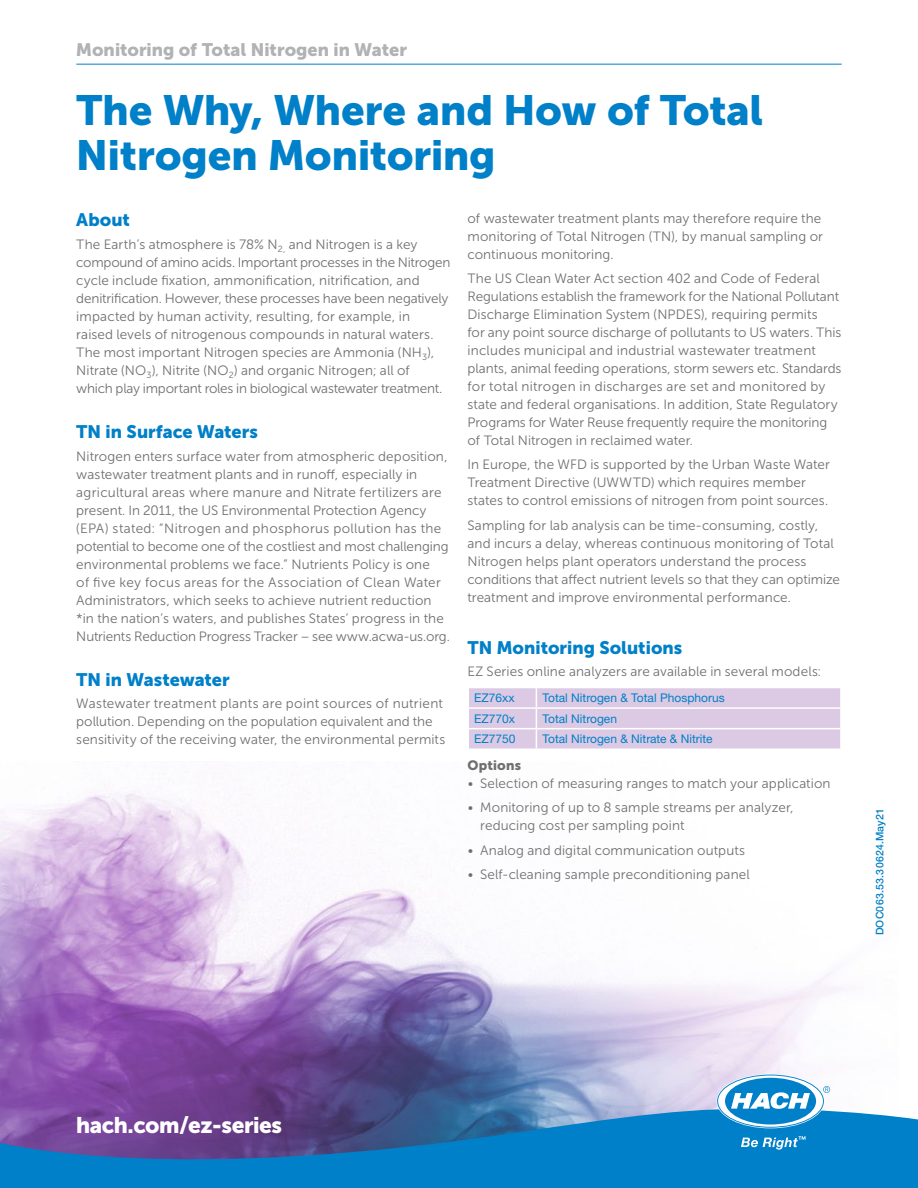
<style>
.page{position:relative;width:918px;height:1188px;background:#fff}
.page>*{position:absolute;margin:0;border:0;box-sizing:border-box;transform-origin:0 0}
.t1{font:42px/45px "Museo Sans Cyrl 900";letter-spacing:-.005em;color:#0080c8}
.t2{font:22.5px "Museo Sans Cyrl 900";letter-spacing:-.02em;color:#fff}
.t3{font:18px "Museo Sans Cyrl 900";color:#0080c8}
.t4{font:18px "Museo Sans Cyrl 900";color:#b1b2b3}
.t5{font:13.5px/18px "Museo Sans Cyrl 300";letter-spacing:.005em;color:#6f6f6e}
.t6{font:13.5px "Museo Sans Cyrl 900";letter-spacing:.015em;color:#6f6f6e}
.t7{font:12px "Helvetica Neue LTW1 G";color:#0080c8}
.t8{font:500 10.5px "Helvetica Neue LTW1 G";letter-spacing:.025em;color:#0080c8}
</style>
<div class="page">
<img style="left:0;top:785px;width:843px;height:321px">
<svg style="left:0;top:1106px;width:918px;height:82px;background:#2670b5"></svg>
<svg style="left:718px;top:1076px;width:112px;height:51px"></svg>
<svg style="left:741px;top:1136px;width:65px;height:14px"></svg>
<hr style="left:76px;top:64px;width:766px;height:1px;background:#0080c8">
<svg style="left:469px;top:688px;width:372px;height:60px;background:#decde5"></svg>
<h3 class="t4" style="left:76px;top:39px;width:332px">Monitoring of Total Nitrogen in Water</h3>
<h1 class="t1" style="left:76px;top:88px;width:688px">The Why, Where and How of Total<br>Nitrogen Monitoring</h1>
<h3 class="t3" style="left:76px;top:210px;width:55px">About</h3>
<p class="t5" style="left:76px;top:235px;width:376px">The Earth’s atmosphere is 78% N<sub>2,</sub> and Nitrogen is a key compound of amino acids. Important processes in the Nitrogen cycle include fixation, ammonification, nitrification, and denitrification. However, these processes have been negatively impacted by human activity, resulting, for example, in<br>raised levels of nitrogenous compounds in natural waters.<br>The most important Nitrogen species are Ammonia (NH<sub>3</sub>), Nitrate (NO<sub>3</sub>), Nitrite (NO<sub>2</sub>) and organic Nitrogen; all of<br>which play important roles in biological wastewater treatment.</p>
<h3 class="t3" style="left:76px;top:421px;width:183px">TN in Surface Waters</h3>
<p class="t5" style="left:76px;top:447px;width:375px">Nitrogen enters surface water from atmospheric deposition, wastewater treatment plants and in runoff, especially in agricultural areas where manure and Nitrate fertilizers are present. In 2011, the US Environmental Protection Agency (EPA) stated: “Nitrogen and phosphorus pollution has the potential to become one of the costliest and most challenging environmental problems we face.” Nutrients Policy is one<br>of five key focus areas for the Association of Clean Water Administrators, which seeks to achieve nutrient reduction *in the nation’s waters, and publishes States’ progress in the Nutrients Reduction Progress Tracker – see www.acwa-us.org.</p>
<h3 class="t3" style="left:76px;top:669px;width:155px">TN in Wastewater</h3>
<p class="t5" style="left:76px;top:695px;width:371px">Wastewater treatment plants are point sources of nutrient pollution. Depending on the population equivalent and the sensitivity of the receiving water, the environmental permits</p>
<p class="t5" style="left:467px;top:209px;width:357px">of wastewater treatment plants may therefore require the monitoring of Total Nitrogen (TN), by manual sampling or continuous monitoring.</p>
<p class="t5" style="left:467px;top:270px;width:376px">The US Clean Water Act section 402 and Code of Federal Regulations establish the framework for the National Pollutant Discharge Elimination System (NPDES), requiring permits<br>for any point source discharge of pollutants to US waters. This includes municipal and industrial wastewater treatment plants, animal feeding operations, storm sewers etc. Standards for total nitrogen in discharges are set and monitored by state and federal organisations. In addition, State Regulatory Programs for Water Reuse frequently require the monitoring of Total Nitrogen in reclaimed water.</p>
<p class="t5" style="left:467px;top:456px;width:364px">In Europe, the WFD is supported by the Urban Waste Water<br>Treatment Directive (UWWTD) which requires member states to control emissions of nitrogen from point sources.</p>
<p class="t5" style="left:467px;top:516px;width:374px">Sampling for lab analysis can be time-consuming, costly, and incurs a delay, whereas continuous monitoring of Total Nitrogen helps plant operators understand the process conditions that affect nutrient levels so that they can optimize treatment and improve environmental performance.</p>
<h3 class="t3" style="left:468px;top:637px;width:216px">TN Monitoring Solutions</h3>
<p class="t5" style="left:468px;top:663px;width:355px">EZ Series online analyzers are available in several models:</p>
<p class="t7" style="left:474px;top:690px;width:42px">EZ76xx</p>
<p class="t7" style="left:542px;top:690px;width:184px">Total Nitrogen &amp; Total Phosphorus</p>
<p class="t7" style="left:474px;top:711px;width:42px">EZ770x</p>
<p class="t7" style="left:542px;top:711px;width:76px">Total Nitrogen</p>
<p class="t7" style="left:474px;top:732px;width:43px">EZ7750</p>
<p class="t7" style="left:542px;top:732px;width:172px">Total Nitrogen &amp; Nitrate &amp; Nitrite</p>
<p class="t6" style="left:468px;top:758px;width:55px">Options</p>
<p class="t5" style="left:468px;top:775px;width:365px">• Selection of measuring ranges to match your application</p>
<p class="t5" style="left:480px;top:799px;width:315px;text-indent:-13px">• Monitoring of up to 8 sample streams per analyzer, reducing cost per sampling point</p>
<p class="t5" style="left:468px;top:841px;width:279px">• Analog and digital communication outputs</p>
<p class="t5" style="left:468px;top:866px;width:284px">• Self-cleaning sample preconditioning panel</p>
<p class="t8" style="left:873px;top:935px;width:129px;rotate:-90deg">DOC063.53.30624.May21</p>
<h2 class="t2" style="left:76px;top:1112px;width:207px">hach.com/ez-series</h2>
</div>
